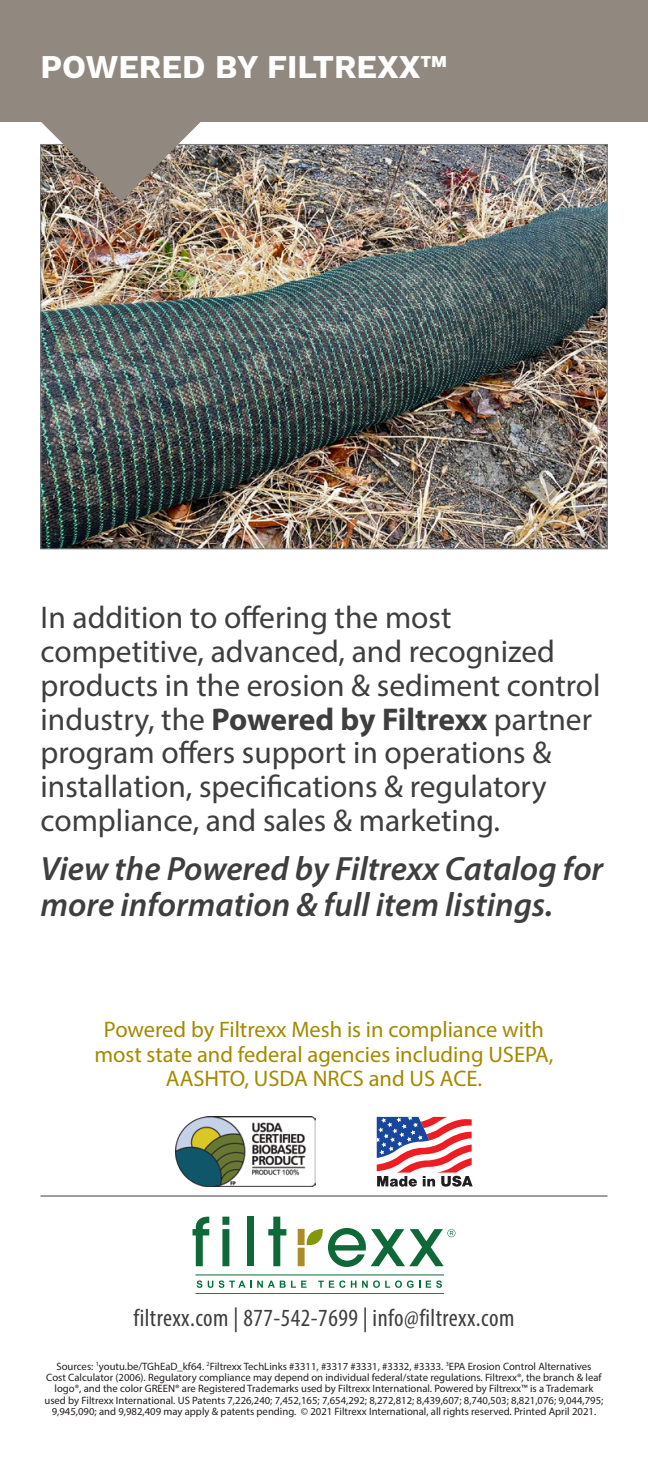
<style>
.page{position:relative;width:648px;height:1458px;background:#fff}
.page>*{position:absolute;margin:0;border:0;box-sizing:border-box;transform-origin:0 0}
.t1{font:italic 600 33.75px/36px "Myriad Pro";color:#3e3e3f}
.t2{font:32.62px "Work Sans";color:#fff}
.t3{font:31.5px/33.8px "Myriad Pro";color:#3e3e3f}
.t4{font:condensed 24.75px "Myriad Pro";letter-spacing:.02em;color:#3e3e3f}
.t5{font:22.5px/24.8px "Myriad Pro";color:#a48901;text-align:center}
.t6{font:10.8px/11.2px "Myriad Pro";color:#231f20;text-align:center}
.s1{font-weight:700}
</style>
<div class="page">
<svg style="left:193px;top:1217px;width:16px;height:49px"></svg>
<svg style="left:222px;top:1217px;width:7px;height:49px"></svg>
<div style="left:247px;top:1217px;width:7px;height:49px;background:#0f6838"></div>
<svg style="left:268px;top:1217px;width:18px;height:49px"></svg>
<hr style="left:195px;top:1275px;width:249px;height:1px;background:#0f6838">
<hr style="left:195px;top:1293px;width:249px;height:1px;background:#0f6838">
<svg style="left:298px;top:1228px;width:157px;height:39px"></svg>
<svg style="left:197px;top:1281px;width:5px;height:7px"></svg>
<svg style="left:208px;top:1281px;width:5px;height:7px"></svg>
<svg style="left:219px;top:1281px;width:88px;height:7px"></svg>
<svg style="left:318px;top:1281px;width:102px;height:7px"></svg>
<svg style="left:426px;top:1281px;width:16px;height:7px"></svg>
<hr style="left:40px;top:1196px;width:568px;height:1px;background:#3e3e3f">
<svg style="left:377px;top:1117px;width:96px;height:70px"></svg>
<img style="left:175px;top:1117px;width:141px;height:70px">
<img style="left:42px;top:146px;width:564px;height:401px">
<img style="left:41px;top:122px;width:160px;height:80px">
<div style="left:0;top:0;width:648px;height:122px;background:#91887f"></div>
<p class="t2" style="left:40px;top:42px;width:408px">POWERED BY FILTREXX™</p>
<p class="t3" style="left:40px;top:600px;width:562px">In addition to offering the most competitive, advanced, and recognized products in the erosion &amp; sediment control industry, the <span class="s1">Powered by Filtrexx</span> partner program offers support in operations &amp; installation, specifications &amp; regulatory compliance, and sales &amp; marketing.</p>
<p class="t1" style="left:40px;top:850px;width:564px">View the Powered by Filtrexx Catalog for more information &amp; full item listings.</p>
<p class="t5" style="left:94px;top:1017px;width:461px">Powered by Filtrexx Mesh is in compliance with most state and federal agencies including USEPA,<br>AASHTO, USDA NRCS and US ACE.</p>
<p class="t4" style="left:134px;top:1303px;width:382px">filtrexx.com | 877-542-7699 | info@filtrexx.com</p>
<p class="t6" style="left:45px;top:1361px;width:560px">Sources: <sup>1</sup>youtu.be/TGhEaD_kf64. <sup>2</sup>Filtrexx TechLinks #3311, #3317 #3331, #3332, #3333. <sup>3</sup>EPA Erosion Control Alternatives<br>Cost Calculator (2006). Regulatory compliance may depend on individual federal/state regulations. Filtrexx®, the branch &amp; leaf logo®, and the color GREEN® are Registered Trademarks used by Filtrexx International. Powered by Filtrexx™ is a Trademark used by Filtrexx International. US Patents 7,226,240; 7,452,165; 7,654,292; 8,272,812; 8,439,607; 8,740,503; 8,821,076; 9,044,795; 9,945,090; and 9,982,409 may apply &amp; patents pending. © 2021 Filtrexx International, all rights reserved. Printed April 2021.</p>
</div>
